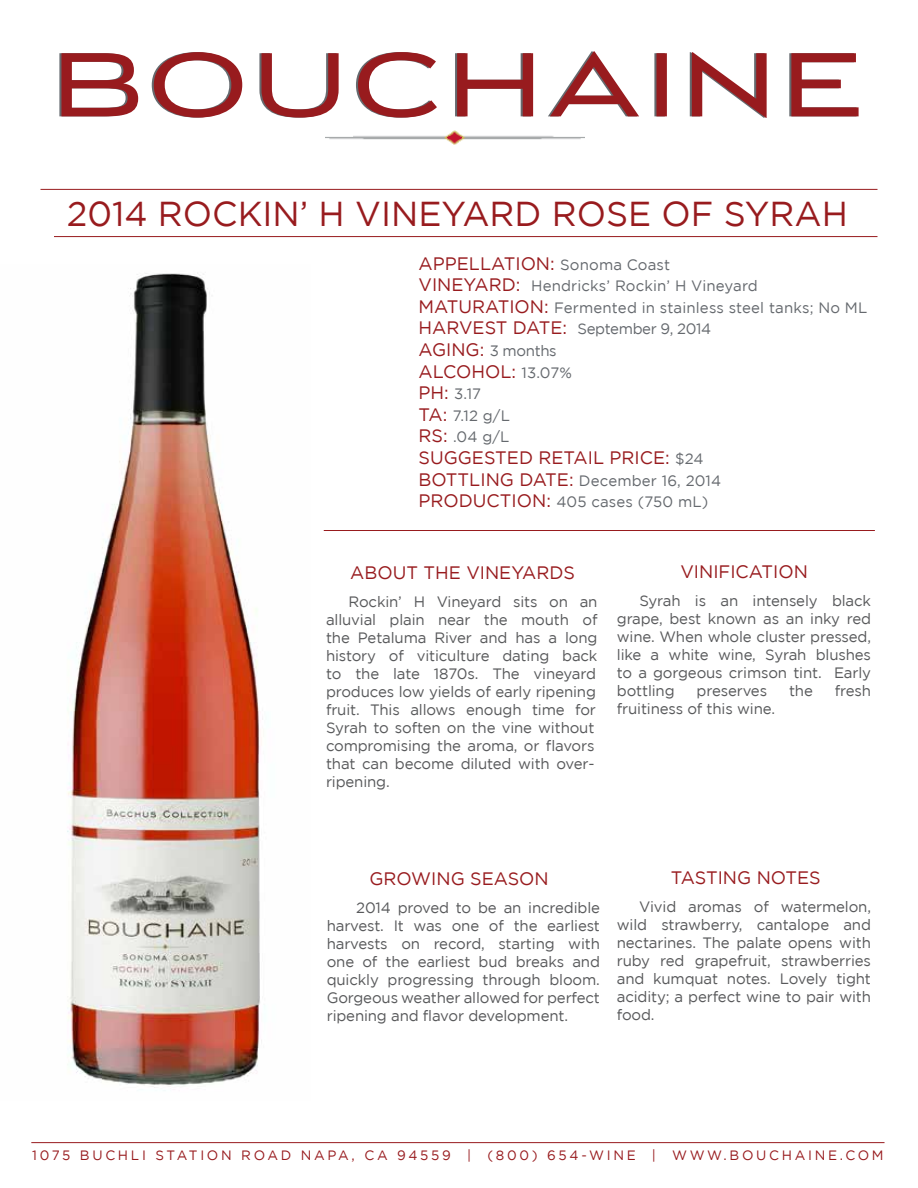
<style>
.page{position:relative;width:918px;height:1188px;background:#fff}
.page>*{position:absolute;margin:0;border:0;box-sizing:border-box;transform-origin:0 0}
.t1{font:34.5px "Gotham";color:#981b1e}
.t2{font:18px "Gotham";color:#981b1e}
.t3{font:15px/18px "Gotham";letter-spacing:-.01em;color:#58595b;text-align:justify}
.t4{font:15px/21.6px "Gotham";letter-spacing:.01em;color:#65696e}
.t5{font:13.5px "Gotham";letter-spacing:.2em;color:#981b1e}
.s1{font-size:15px;color:#65696e}
.s2{font-size:18px;color:#981b1e}
</style>
<div class="page">
<hr style="left:54px;top:236px;width:824px;height:1px;background:#981b1e">
<hr style="left:324px;top:530px;width:551px;height:1px;background:#981b1e">
<svg style="left:61px;top:51px;width:798px;height:67px"></svg>
<img style="left:326px;top:130px;width:259px;height:15px">
<hr style="left:40px;top:189px;width:838px;height:1px;background:#981b1e">
<hr style="left:31px;top:1142px;width:854px;height:1px;background:#981b1e">
<img style="left:67px;top:272px;width:196px;height:819px">
<h1 class="t1" style="left:67px;top:194px;width:783px">2014 ROCKIN’ H VINEYARD ROSE OF SYRAH</h1>
<p class="t2" style="left:419px;top:253px;width:253px">APPELLATION: <span class="s1">Sonoma Coast</span></p>
<p class="t4" style="left:419px;top:275px;width:450px"><span class="s2">VINEYARD:</span> Hendricks’ Rockin’ H Vineyard <span class="s2">MATURATION:</span> Fermented in stainless steel tanks; No ML <span class="s2">HARVEST DATE:</span> September 9, 2014<br><span class="s2">AGING:</span> 3 months</p>
<p class="t2" style="left:419px;top:361px;width:155px">ALCOHOL: <span class="s1">13.07%</span></p>
<p class="t4" style="left:419px;top:383px;width:93px"><span class="s2">PH:</span> 3.17<br><span class="s2">TA:</span> 7.12 g/L<br><span class="s2">RS:</span> .04 g/L</p>
<p class="t2" style="left:419px;top:448px;width:287px">SUGGESTED RETAIL PRICE: <span class="s1">$24</span></p>
<p class="t4" style="left:419px;top:469px;width:304px"><span class="s2">BOTTLING DATE:</span> December 16, 2014<br><span class="s2">PRODUCTION:</span> 405 cases (750 mL)</p>
<p class="t2" style="left:350px;top:562px;width:226px">ABOUT THE VINEYARDS</p>
<p class="t3" style="left:326px;top:592px;width:273px;text-align:left;text-indent:22px">Rockin’ H Vineyard sits on an alluvial plain near the mouth of the Petaluma River and has a long history of viticulture dating back to the late 1870s. The vineyard produces low yields of early ripening fruit. This allows enough time for<br>Syrah to soften on the vine without compromising the aroma, or flavors that can become diluted with over&shy;ripening.</p>
<p class="t2" style="left:680px;top:562px;width:129px">VINIFICATION</p>
<p class="t3" style="left:617px;top:592px;width:256px;text-indent:22px">Syrah is an intensely black grape, best known as an inky red wine. When whole cluster pressed, like a white wine, Syrah blushes to a gorgeous crimson tint. Early bottling</p>
<p class="t3" style="left:697px;top:682px;width:72px">preserves</p>
<p class="t3" style="left:789px;top:682px;width:25px">the</p>
<p class="t3" style="left:835px;top:682px;width:38px">fresh</p>
<p class="t3" style="left:617px;top:700px;width:160px">fruitiness of this wine.</p>
<p class="t2" style="left:370px;top:869px;width:181px">GROWING SEASON</p>
<p class="t3" style="left:327px;top:899px;width:275px;text-indent:29px">2014 proved to be an incredible harvest. It was one of the earliest harvests on record, starting with one of the earliest bud breaks and quickly progressing through bloom.<br>Gorgeous weather allowed for perfect ripening and flavor development.</p>
<p class="t2" style="left:671px;top:868px;width:151px">TASTING NOTES</p>
<p class="t3" style="left:617px;top:897px;width:256px;text-indent:22px">Vivid aromas of watermelon, wild strawberry, cantalope and nectarines. The palate opens with ruby red grapefruit, strawberries and kumquat notes. Lovely tight acidity; a perfect wine to pair with food.</p>
<p class="t5" style="left:32px;top:1148px;width:853px">1075 BUCHLI STATION ROAD NAPA, CA 94559 | (800) 654-WINE | WWW.BOUCHAINE.COM</p>
</div>
